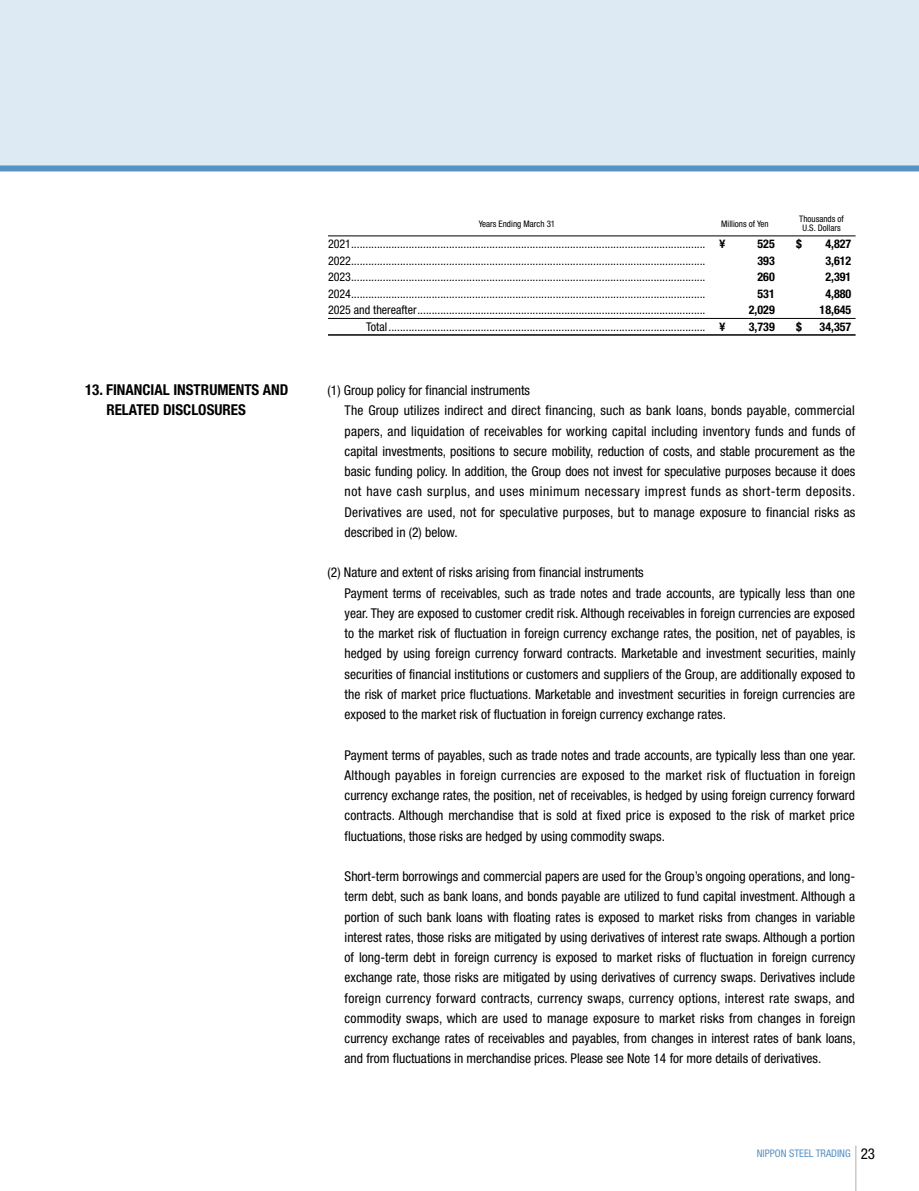
<style>
.page{position:relative;width:919px;height:1191px;background:#fff}
.page>*{position:absolute;margin:0;border:0;box-sizing:border-box;transform-origin:0 0}
.t1{font:700 condensed 15px/20.2px "Helvetica Neue";color:#000}
.t2{font:condensed 13.5px/20.2px "Helvetica Neue";color:#000}
.t3{font:condensed 12px/16.5px "Helvetica Neue";color:#000;text-align:right}
.t4{font:700 condensed 12px/16.5px "Helvetica Neue";color:#000;text-align:center}
.t5{font:condensed 10.5px "Helvetica Neue";color:#5792c5}
.t6{font:condensed 9px/9px "Helvetica Neue";color:#000;text-align:center}
.s1{font-size:15px;color:#000}
</style>
<div class="page">
<hr style="left:854px;top:1145px;width:2px;height:46px;background:#c9caca">
<div style="left:0;top:0;width:918px;height:168px;background:#dde9f3"></div>
<div style="left:0;top:165px;width:918px;height:6px;background:#5792c5"></div>
<hr style="left:328px;top:236px;width:527px;height:1px;background:#000">
<hr style="left:328px;top:318px;width:527px;height:1px;background:#000">
<hr style="left:328px;top:334px;width:527px;height:2px;background:#000">
<p class="t1" style="left:106px;top:379px;width:184px;text-indent:-21px">13. FINANCIAL INSTRUMENTS AND<br>RELATED DISCLOSURES</p>
<p class="t6" style="left:478px;top:219px;width:78px">Years Ending March 31</p>
<p class="t6" style="left:721px;top:219px;width:49px">Millions of Yen</p>
<p class="t6" style="left:799px;top:214px;width:46px">Thousands of<br>U.S. Dollars</p>
<p class="t3" style="left:328px;top:236px;width:379px">2021...........................................................................................................................<br>2022...........................................................................................................................<br>2023...........................................................................................................................<br>2024...........................................................................................................................<br>2025 and thereafter....................................................................................................<br>Total..............................................................................................................</p>
<p class="t4" style="left:796px;top:235px;width:7px">$</p>
<p class="t4" style="left:819px;top:235px;width:33px">4,827<br>3,612<br>2,391<br>4,880<br>18,645</p>
<p class="t4" style="left:719px;top:235px;width:7px">¥</p>
<p class="t4" style="left:748px;top:235px;width:27px;text-align:right">525<br>393<br>260<br>531<br>2,029</p>
<p class="t4" style="left:719px;top:318px;width:7px">¥</p>
<p class="t4" style="left:748px;top:318px;width:27px">3,739</p>
<p class="t4" style="left:796px;top:318px;width:7px">$</p>
<p class="t4" style="left:819px;top:318px;width:33px">34,357</p>
<p class="t2" style="left:344px;top:380px;width:512px;text-indent:-17px">(1) Group policy for financial instruments<br>The Group utilizes indirect and direct financing, such as bank loans, bonds payable, commercial papers, and liquidation of receivables for working capital including inventory funds and funds of capital investments, positions to secure mobility, reduction of costs, and stable procurement as the basic funding policy. In addition, the Group does not invest for speculative purposes because it does not have cash surplus, and uses minimum necessary imprest funds as short-term deposits.<br>Derivatives are used, not for speculative purposes, but to manage exposure to financial risks as described in (2) below.</p>
<p class="t2" style="left:344px;top:562px;width:512px;text-indent:-17px">(2) Nature and extent of risks arising from financial instruments<br>Payment terms of receivables, such as trade notes and trade accounts, are typically less than one year. They are exposed to customer credit risk. Although receivables in foreign currencies are exposed to the market risk of fluctuation in foreign currency exchange rates, the position, net of payables, is hedged by using foreign currency forward contracts. Marketable and investment securities, mainly securities of financial institutions or customers and suppliers of the Group, are additionally exposed to the risk of market price fluctuations. Marketable and investment securities in foreign currencies are exposed to the market risk of fluctuation in foreign currency exchange rates.</p>
<p class="t2" style="left:344px;top:744px;width:512px;text-align:justify">Payment terms of payables, such as trade notes and trade accounts, are typically less than one year.<br>Although payables in foreign currencies are exposed to the market risk of fluctuation in foreign currency exchange rates, the position, net of receivables, is hedged by using foreign currency forward contracts. Although merchandise that is sold at fixed price is exposed to the risk of market price fluctuations, those risks are hedged by using commodity swaps.</p>
<p class="t2" style="left:344px;top:866px;width:512px;text-align:justify">Short-term borrowings and commercial papers are used for the Group’s ongoing operations, and long&shy;term debt, such as bank loans, and bonds payable are utilized to fund capital investment. Although a portion of such bank loans with floating rates is exposed to market risks from changes in variable interest rates, those risks are mitigated by using derivatives of interest rate swaps. Although a portion of long-term debt in foreign currency is exposed to market risks of fluctuation in foreign currency exchange rate, those risks are mitigated by using derivatives of currency swaps. Derivatives include foreign currency forward contracts, currency swaps, currency options, interest rate swaps, and commodity swaps, which are used to manage exposure to market risks from changes in foreign currency exchange rates of receivables and payables, from changes in interest rates of bank loans, and from fluctuations in merchandise prices. Please see Note 14 for more details of derivatives.</p>
<p class="t5" style="left:756px;top:1146px;width:120px">NIPPON STEEL TRADING <span class="s1">23</span></p>
</div>
